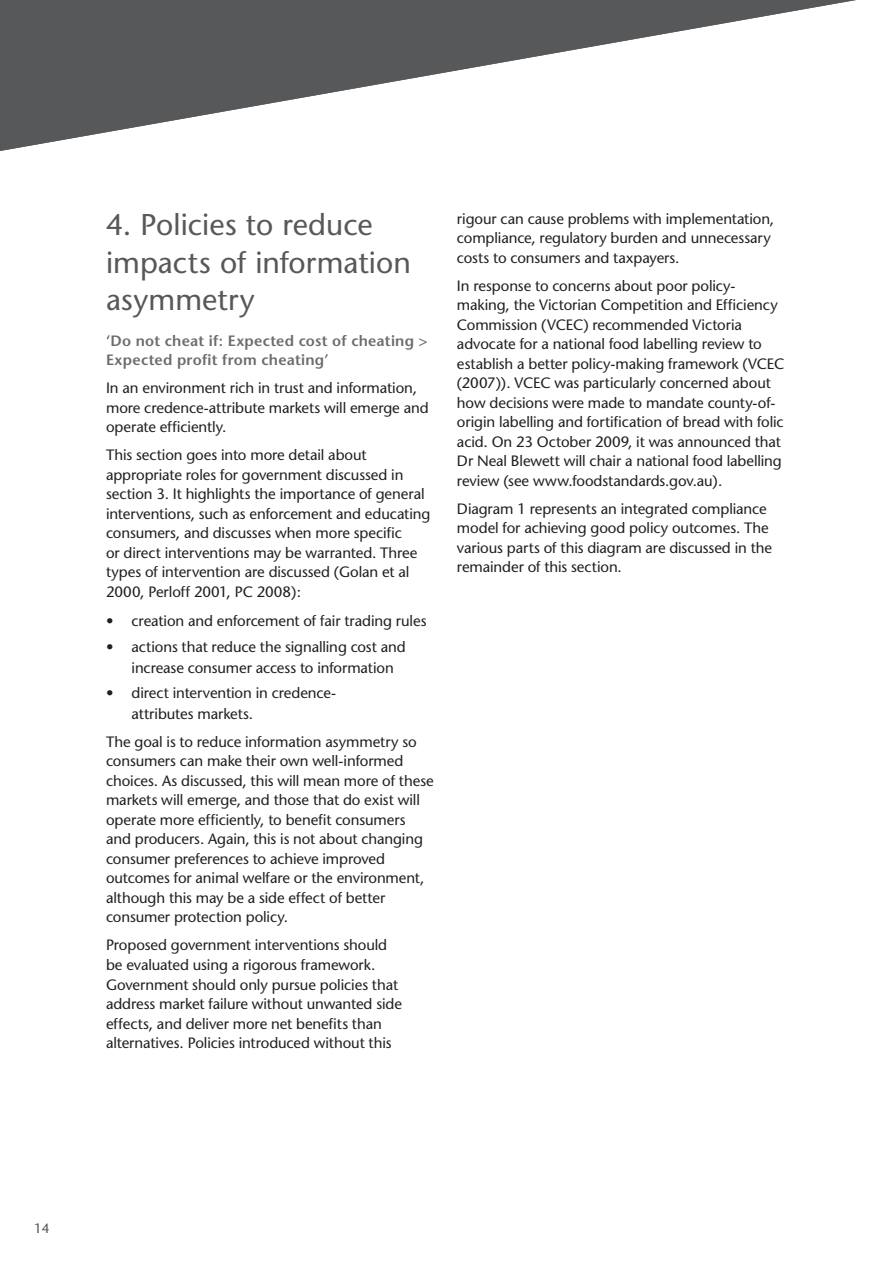
<style>
.page{position:relative;width:893px;height:1263px;background:#fff}
.page>*{position:absolute;margin:0;border:0;box-sizing:border-box;transform-origin:0 0}
.t1{font:30px/37.5px "Stone Sans";color:#57585a}
.t2{font:15px/19.5px "Stone Sans";letter-spacing:-.005em;color:#231f20}
.t3{font:600 15px/19.2px "Stone Sans";letter-spacing:.015em;color:#6c6d70}
.t4{font:13.5px "Stone Sans";color:#57585a}
</style>
<div class="page">
<svg style="left:0;top:0;width:856px;height:151px;fill:#57585a"></svg>
<h1 class="t1" style="left:106px;top:206px;width:306px">4. Policies to reduce impacts of information asymmetry</h1>
<p class="t3" style="left:106px;top:331px;width:323px">‘Do not cheat if: Expected cost of cheating &gt;<br>Expected profit from cheating’</p>
<p class="t2" style="left:106px;top:378px;width:324px">In an environment rich in trust and information, more credence-attribute markets will emerge and operate efficiently.</p>
<p class="t2" style="left:106px;top:445px;width:326px">This section goes into more detail about appropriate roles for government discussed in section 3. It highlights the importance of general interventions, such as enforcement and educating consumers, and discusses when more specific<br>or direct interventions may be warranted. Three types of intervention are discussed (Golan et al 2000, Perloff 2001, PC 2008):</p>
<p class="t2" style="left:106px;top:611px;width:322px">• creation and enforcement of fair trading rules</p>
<p class="t2" style="left:132px;top:636px;width:276px;line-height:21px;text-indent:-26px">• actions that reduce the signalling cost and increase consumer access to information</p>
<p class="t2" style="left:132px;top:682px;width:206px;line-height:21px;text-indent:-26px">• direct intervention in credence&shy;attributes markets.</p>
<p class="t2" style="left:106px;top:732px;width:329px">The goal is to reduce information asymmetry so consumers can make their own well-informed choices. As discussed, this will mean more of these markets will emerge, and those that do exist will operate more efficiently, to benefit consumers and producers. Again, this is not about changing consumer preferences to achieve improved outcomes for animal welfare or the environment, although this may be a side effect of better consumer protection policy.</p>
<p class="t2" style="left:106px;top:935px;width:297px">Proposed government interventions should be evaluated using a rigorous framework.<br>Government should only pursue policies that address market failure without unwanted side effects, and deliver more net benefits than alternatives. Policies introduced without this</p>
<p class="t2" style="left:457px;top:209px;width:319px">rigour can cause problems with implementation, compliance, regulatory burden and unnecessary costs to consumers and taxpayers.</p>
<p class="t2" style="left:457px;top:276px;width:329px">In response to concerns about poor policy&shy;making, the Victorian Competition and Efficiency Commission (VCEC) recommended Victoria advocate for a national food labelling review to establish a better policy-making framework (VCEC (2007)). VCEC was particularly concerned about how decisions were made to mandate county-of&shy;origin labelling and fortification of bread with folic acid. On 23 October 2009, it was announced that Dr Neal Blewett will chair a national food labelling review (see www.foodstandards.gov.au).</p>
<p class="t2" style="left:457px;top:499px;width:317px">Diagram 1 represents an integrated compliance model for achieving good policy outcomes. The various parts of this diagram are discussed in the remainder of this section.</p>
<p class="t4" style="left:34px;top:1221px;width:17px">14</p>
</div>
